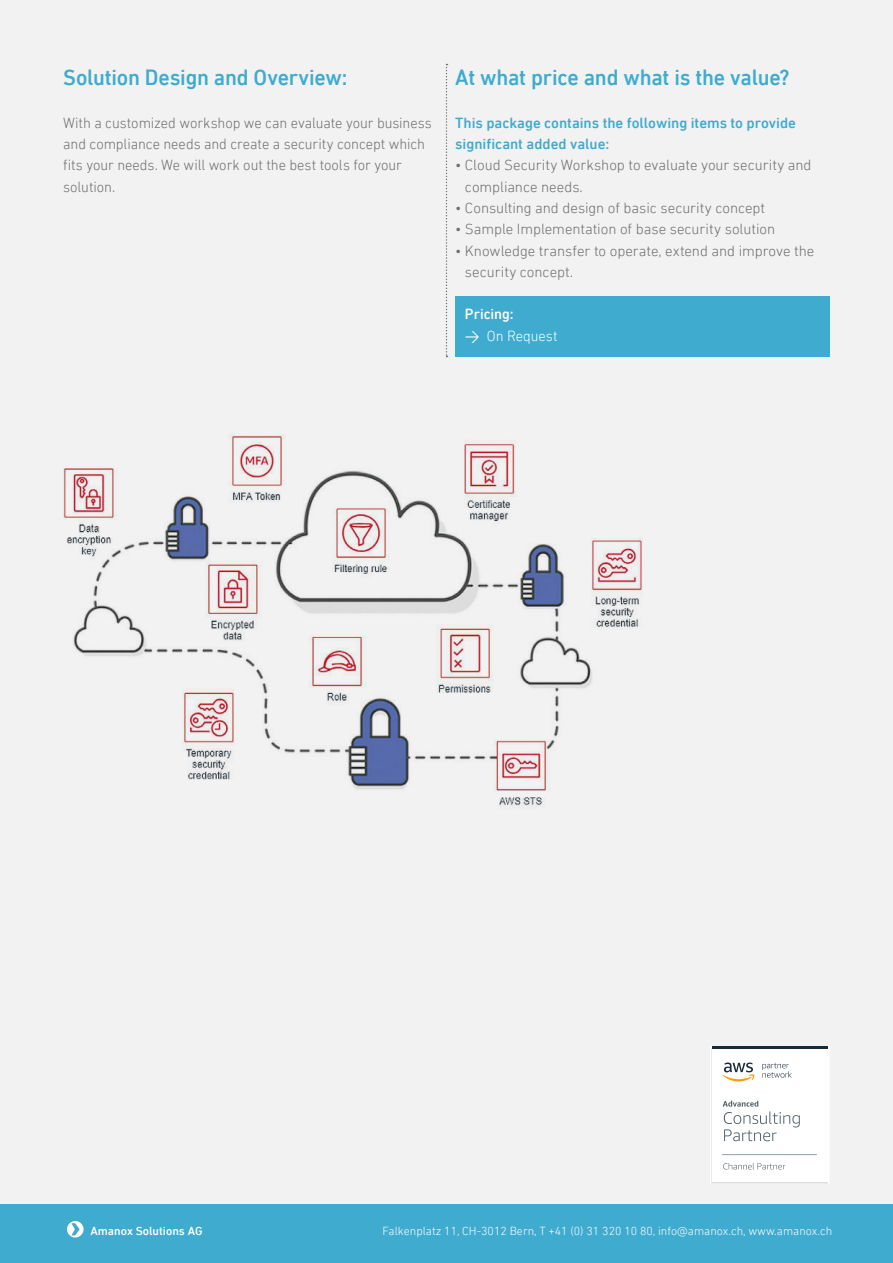
<style>
.page{position:relative;width:893px;height:1263px;background:#fff}
.page>*{position:absolute;margin:0;border:0;box-sizing:border-box;transform-origin:0 0}
.t1{font:500 22.5px "DIN Next LT Pro";letter-spacing:-.01em;color:#3eabcf}
.t2{font:300 15px/21.3px "DIN Next LT Pro";letter-spacing:-.005em;color:#706f6f}
.t3{font:500 15px/21.3px "DIN Next LT Pro";color:#3eabcf}
.t4{font:300 15px/21.3px "DIN Next LT Pro";color:#fff}
.t5{font:300 12px "DIN Next LT Pro";color:#fff}
.t6{font:500 12px "DIN Next LT Pro";color:#fff}
.s1{font-weight:500}
.s2{font-family:"DIN";font-weight:400}
</style>
<div class="page">
<div style="left:0;top:1203px;width:893px;height:60px;background:#3eabcf"></div>
<svg style="left:67px;top:1221px;width:17px;height:16px"></svg>
<div style="left:0;top:0;width:893px;height:1203px;background:#f2f2f2"></div>
<div style="left:455px;top:297px;width:374px;height:60px;background:#3eabcf"></div>
<svg style="left:446px;top:64px;width:1px;height:293px"></svg>
<hr style="left:711px;top:1183px;width:116px;height:1px;background:#e7e7e7">
<svg style="left:710px;top:1046px;width:119px;height:137px"></svg>
<img style="left:63px;top:434px;width:579px;height:373px">
<h1 class="t1" style="left:63px;top:70px;width:286px">Solution Design and Overview:</h1>
<p class="t2" style="left:63px;top:113px;width:370px">With a customized workshop we can evaluate your business and compliance needs and create a security concept which fits your needs. We will work out the best tools for your solution.</p>
<h1 class="t1" style="left:455px;top:70px;width:336px">At what price and what is the value?</h1>
<p class="t3" style="left:455px;top:113px;width:342px">This package contains the following items to provide significant added value:</p>
<p class="t2" style="left:465px;top:156px;width:348px;text-indent:-10px">• Cloud Security Workshop to evaluate your security and compliance needs.</p>
<p class="t2" style="left:455px;top:198px;width:311px">• Consulting and design of basic security concept</p>
<p class="t2" style="left:455px;top:219px;width:322px">• Sample Implementation of base security solution</p>
<p class="t2" style="left:465px;top:241px;width:351px;text-indent:-10px">• Knowledge transfer to operate, extend and improve the security concept.</p>
<p class="t4" style="left:465px;top:305px;width:94px"><span class="s1">Pricing:<br></span><span class="s2">&gt;</span> On Request</p>
<p class="t6" style="left:90px;top:1227px;width:114px">Amanox Solutions AG</p>
<p class="t5" style="left:382px;top:1226px;width:451px">Falkenplatz 11, CH-3012 Bern, T +41 (0) 31 320 10 80, info@amanox.ch, www.amanox.ch</p>
</div>
